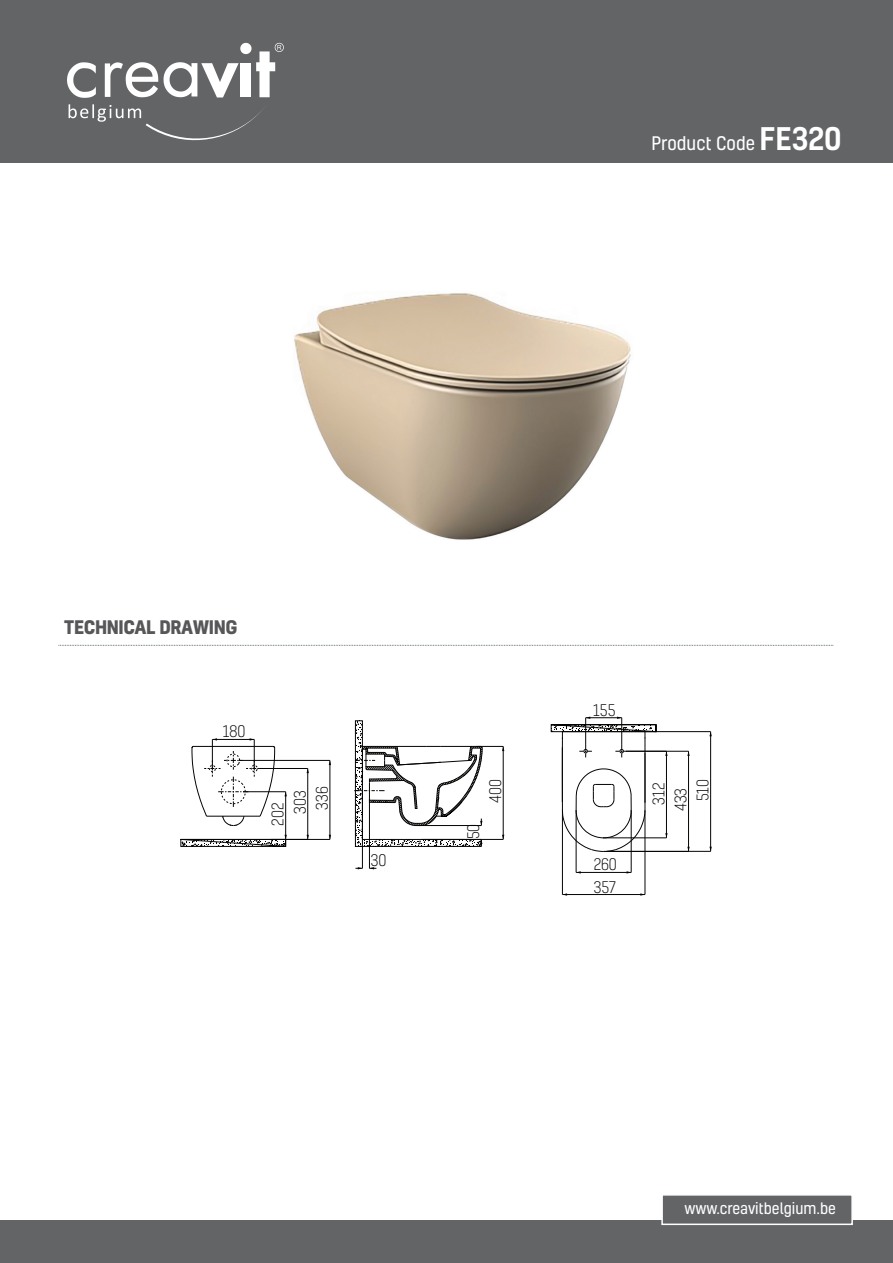
<style>
.page{position:relative;width:893px;height:1263px;background:#fff}
.page>*{position:absolute;margin:0;border:0;box-sizing:border-box;transform-origin:0 0}
.t1{font:700 18px "Kelson";letter-spacing:-.025em;color:#575659}
.t2{font:18px "Kelson";color:#fff}
.t3{font:300 15.3px/22px "Kelson";color:#040503}
.t4{font:15px "Kelson";color:#fff}
.s1{font-weight:500;font-size:30px}
</style>
<div class="page">
<svg style="left:191px;top:738px;width:85px;height:88px"></svg>
<hr style="left:212px;top:739px;width:42px;height:1px;background:#040503">
<hr style="left:243px;top:791px;width:43px;height:1px;background:#040503">
<hr style="left:285px;top:792px;width:1px;height:47px;background:#040503">
<hr style="left:258px;top:768px;width:50px;height:1px;background:#040503">
<hr style="left:307px;top:768px;width:1px;height:71px;background:#040503">
<hr style="left:362px;top:816px;width:1px;height:52px;background:#040503">
<hr style="left:369px;top:799px;width:1px;height:69px;background:#040503">
<svg style="left:355px;top:867px;width:7px;height:2px"></svg>
<svg style="left:369px;top:867px;width:7px;height:2px"></svg>
<hr style="left:239px;top:760px;width:91px;height:1px;background:#040503">
<hr style="left:286px;top:839px;width:44px;height:1px;background:#040503">
<hr style="left:330px;top:760px;width:1px;height:79px;background:#040503">
<hr style="left:603px;top:837px;width:63px;height:1px;background:#040503">
<hr style="left:666px;top:751px;width:1px;height:87px;background:#040503">
<hr style="left:576px;top:810px;width:1px;height:62px;background:#040503">
<hr style="left:631px;top:810px;width:1px;height:62px;background:#040503">
<hr style="left:576px;top:872px;width:55px;height:1px;background:#040503">
<hr style="left:562px;top:810px;width:1px;height:84px;background:#040503">
<hr style="left:645px;top:810px;width:1px;height:84px;background:#040503">
<hr style="left:562px;top:894px;width:83px;height:1px;background:#040503">
<hr style="left:644px;top:731px;width:67px;height:1px;background:#040503">
<hr style="left:607px;top:851px;width:104px;height:1px;background:#040503">
<hr style="left:710px;top:732px;width:1px;height:119px;background:#040503">
<hr style="left:626px;top:751px;width:62px;height:1px;background:#040503">
<hr style="left:688px;top:751px;width:1px;height:100px;background:#040503">
<svg style="left:354px;top:720px;width:150px;height:127px"></svg>
<svg style="left:550px;top:716px;width:107px;height:136px"></svg>
<svg style="left:180px;top:835px;width:129px;height:12px"></svg>
<svg style="left:59px;top:645px;width:775px;height:1px"></svg>
<div style="left:0;top:0;width:893px;height:163px;background:#626466"></div>
<div style="left:0;top:1220px;width:893px;height:43px;background:#626466"></div>
<div style="left:661px;top:1194px;width:192px;height:31px;background:#626466;border:2px solid #fff"></div>
<svg style="left:67px;top:43px;width:217px;height:97px"></svg>
<img style="left:294px;top:293px;width:337px;height:247px">
<p class="t2" style="left:652px;top:132px;width:192px">Product Code <span class="s1">FE320</span></p>
<p class="t1" style="left:64px;top:614px;width:175px">TECHNICAL DRAWING</p>
<p class="t3" style="left:223px;top:720px;width:24px">180</p>
<p class="t3" style="left:593px;top:699px;width:24px">155</p>
<p class="t3" style="left:267px;top:814px;width:25px;text-indent:-12px;rotate:-90deg">202<br>303</p>
<p class="t3" style="left:484px;top:803px;width:25px;rotate:-90deg">400</p>
<p class="t3" style="left:311px;top:810px;width:25px;rotate:-90deg">336</p>
<p class="t3" style="left:647px;top:804px;width:23px;rotate:-90deg">312</p>
<p class="t3" style="left:371px;top:849px;width:17px">30</p>
<p class="t3" style="left:462px;top:839px;width:17px;rotate:-90deg">50</p>
<p class="t3" style="left:594px;top:853px;width:25px">260<br>357</p>
<p class="t3" style="left:669px;top:811px;width:25px;rotate:-90deg">433</p>
<p class="t3" style="left:692px;top:801px;width:24px;rotate:-90deg">510</p>
<p class="t4" style="left:684px;top:1198px;width:153px">www.creavitbelgium.be</p>
</div>
